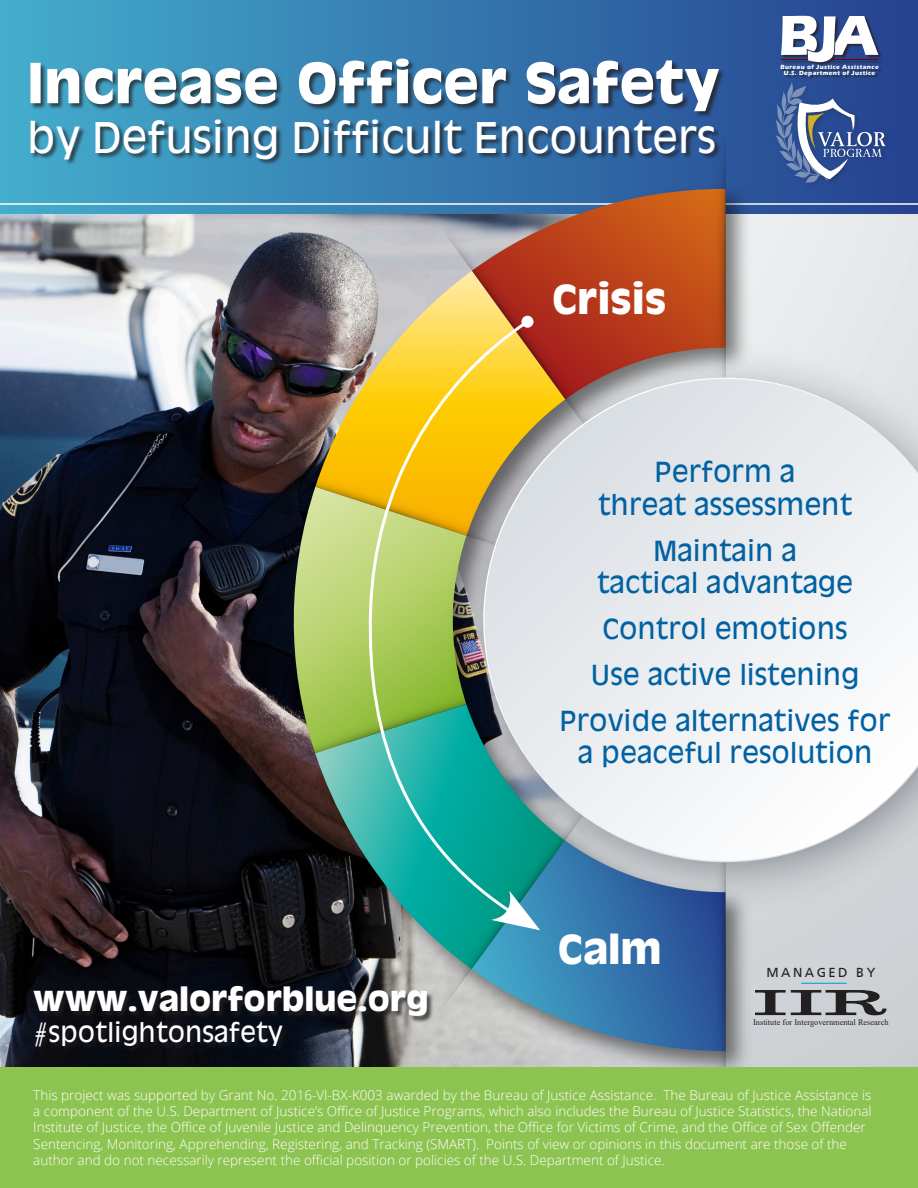
<style>
.page{position:relative;width:918px;height:1188px;background:#fff}
.page>*{position:absolute;margin:0;border:0;box-sizing:border-box;transform-origin:0 0}
.t1{font:700 54px "Antique Olive";color:#fff}
.t2{font:41.25px "Antique Olive";color:#fff}
.t3{font:700 39px "Antique Olive";color:#fff}
.text{font:700 31.5px "Antique Olive";color:#fff}
.t4{font:27px/32.4px "Antique Olive";color:#0161a2;text-align:center}
.text-2{font:25.5px "Antique Olive";color:#fff}
.t5{font:300 13.5px/16.2px "Open Sans";color:#fff}
.t6{font:13.05px "Articulate";letter-spacing:.19em;color:#231f20}
.t7{font:8.4px "Times New Roman";color:#231f20}
.t8{font:700 6.15px/6.1px "Eras ITC";letter-spacing:.06em;color:#fff;text-align:center}
</style>
<div class="page">
<svg style="left:759px;top:213px;width:159px;height:855px;background:#d8dbdd"></svg>
<img style="left:0;top:213px;width:282px;height:855px">
<div style="left:0;top:0;width:918px;height:213px;background:linear-gradient(to right,#44aecc,#254190)"></div>
<hr style="left:0;top:203px;width:918px;height:2px;background:#fff">
<img style="left:282px;top:177px;width:477px;height:891px">
<svg style="left:472px;top:189px;width:232px;height:126px;background:#a15a3f"></svg>
<svg style="left:285px;top:553px;width:78px;height:113px;background:#a4b96a"></svg>
<svg style="left:315px;top:770px;width:107px;height:199px;background:#3b4543"></svg>
<svg style="left:472px;top:925px;width:232px;height:126px;background:#567fab"></svg>
<svg style="left:704px;top:925px;width:21px;height:143px;background:#335490"></svg>
<svg style="left:256px;top:666px;width:107px;height:104px;background:#728251"></svg>
<img style="left:263px;top:214px;width:353px;height:339px">
<svg style="left:704px;top:165px;width:21px;height:150px;background:#aa572a"></svg>
<svg style="left:420px;top:315px;width:498px;height:610px;background:#b5a1a5"></svg>
<svg style="left:532px;top:379px;width:386px;height:482px"></svg>
<div style="left:30px;top:59px;width:695px;height:106px;background:#231f20;opacity:.75"></div>
<svg style="left:363px;top:318px;width:169px;height:602px;background:#adbb6a"></svg>
<div style="left:521px;top:316px;width:13px;height:12px;background:#fff;border-radius:50%"></div>
<svg style="left:422px;top:782px;width:176px;height:232px;background:#41a2ab"></svg>
<div style="left:773px;top:80px;width:119px;height:109px;background:#274793"></div>
<svg style="left:775px;top:82px;width:111px;height:101px"></svg>
<div style="left:0;top:1068px;width:918px;height:120px;background:#8dc451"></div>
<div style="left:34px;top:987px;width:400px;height:66px;background:#231f20;opacity:.75"></div>
<div style="left:781px;top:16px;width:101px;height:64px;background:#231f20;opacity:.75"></div>
<hr style="left:781px;top:59px;width:98px;height:1px;background:#76030d">
<svg style="left:781px;top:16px;width:97px;height:46px"></svg>
<svg style="left:754px;top:989px;width:133px;height:27px;background:#88888b"></svg>
<hr style="left:801px;top:983px;width:46px;height:1px;background:#0ea7d1">
<p class="t1" style="left:27px;top:47px;width:695px">Increase Officer Safety</p>
<p class="t2" style="left:27px;top:111px;width:691px">by Defusing Difficult Encounters</p>
<p class="t3" style="left:552px;top:274px;width:116px">Crisis</p>
<p class="t8" style="left:780px;top:64px;width:100px">Bureau of Justice Assistance<br>U.S. Department of Justice</p>
<p class="t4" style="left:598px;top:456px;width:255px">Perform a<br>threat assessment</p>
<p class="t4" style="left:597px;top:534px;width:257px">Maintain a<br>tactical advantage</p>
<p class="t4" style="left:603px;top:612px;width:246px">Control emotions</p>
<p class="t4" style="left:591px;top:658px;width:270px">Use active listening</p>
<p class="t4" style="left:560px;top:704px;width:332px">Provide alternatives for a peaceful resolution</p>
<p class="text" style="left:33px;top:979px;width:397px">www.valorforblue.org</p>
<p class="text-2" style="left:33px;top:1016px;width:251px">#spotlightonsafety</p>
<p class="t3" style="left:558px;top:924px;width:105px">Calm</p>
<p class="t6" style="left:766px;top:965px;width:110px">MANAGED BY</p>
<p class="t7" style="left:753px;top:1016px;width:137px">Institute for Intergovernmental Research</p>
<p class="t5" style="left:33px;top:1087px;width:840px">This project was supported by Grant No. 2016-VI-BX-K003 awarded by the Bureau of Justice Assistance. The Bureau of Justice Assistance is a component of the U.S. Department of Justice’s Office of Justice Programs, which also includes the Bureau of Justice Statistics, the National Institute of Justice, the Office of Juvenile Justice and Delinquency Prevention, the Office for Victims of Crime, and the Office of Sex Offender Sentencing, Monitoring, Apprehending, Registering, and Tracking (SMART). Points of view or opinions in this document are those of the author and do not necessarily represent the official position or policies of the U.S. Department of Justice.</p>
</div>
